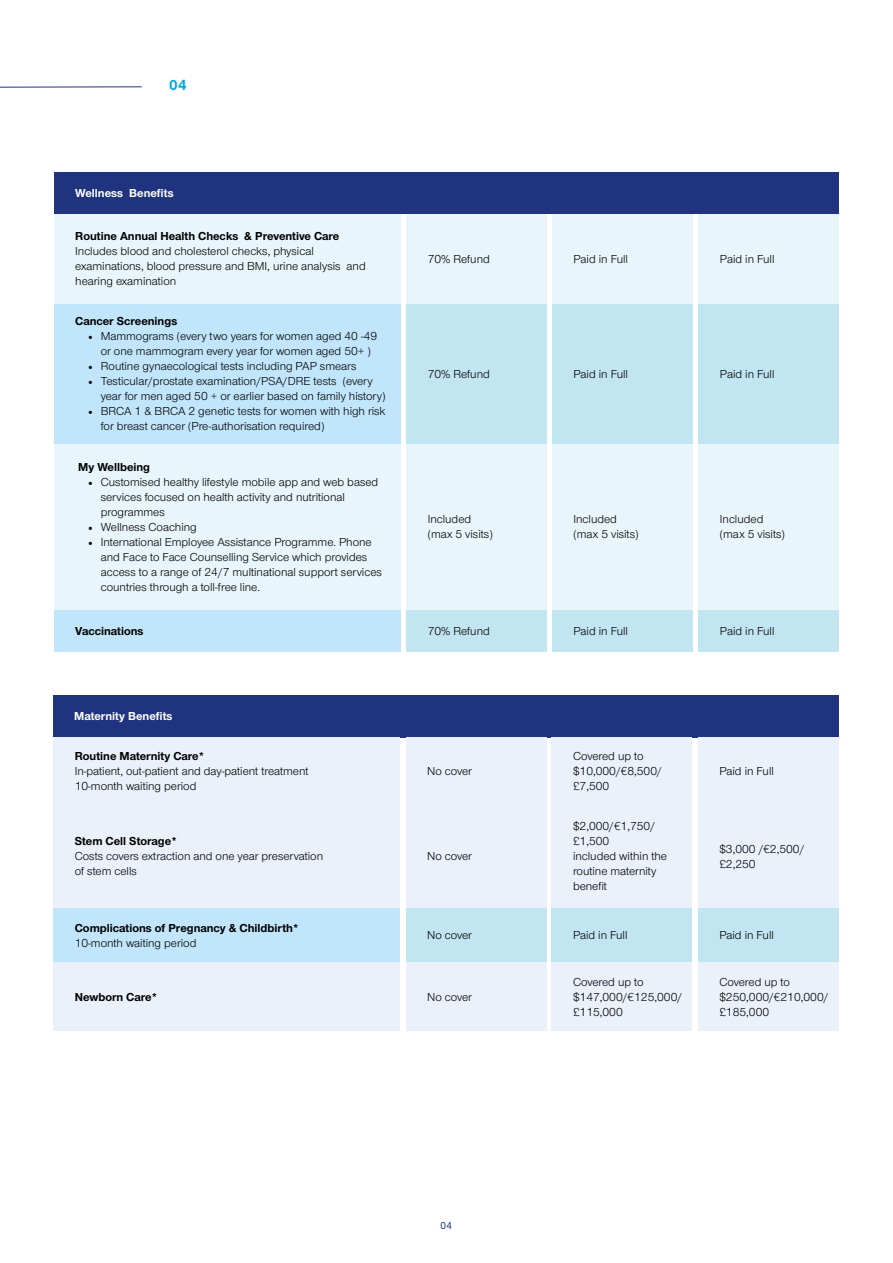
<style>
.page{position:relative;width:893px;height:1263px;background:#fff}
.page>*{position:absolute;margin:0;border:0;box-sizing:border-box;transform-origin:0 0}
.t1{font:700 15px "UHC Sans";color:#00a6e2}
.t2{font:12px/15px "UHC Sans";color:#000}
.t3{font:700 12px "UHC Sans";color:#000}
.t4{font:700 12px "UHC Sans";color:#fff}
.t5{font:12px "UHC Sans";color:#010202}
.t6{font:10.5px "UHC Sans";color:#1f337e}
.s1{font-family:"Minion Pro"}
</style>
<div class="page">
<div style="left:54px;top:303px;width:347px;height:141px;background:#c1e6fb"></div>
<div style="left:406px;top:303px;width:141px;height:141px;background:#c2e5f2"></div>
<div style="left:552px;top:303px;width:141px;height:141px;background:#c2e5f2"></div>
<div style="left:699px;top:303px;width:140px;height:141px;background:#c2e5f2"></div>
<div style="left:54px;top:214px;width:347px;height:89px;background:#e8f5fb"></div>
<div style="left:406px;top:214px;width:141px;height:89px;background:#e8f5fb"></div>
<div style="left:552px;top:214px;width:141px;height:89px;background:#e8f5fb"></div>
<div style="left:699px;top:214px;width:140px;height:89px;background:#e8f5fb"></div>
<div style="left:54px;top:172px;width:785px;height:42px;background:#1f337e"></div>
<div style="left:54px;top:610px;width:347px;height:42px;background:#c1e6fb"></div>
<div style="left:406px;top:610px;width:141px;height:42px;background:#c2e5f2"></div>
<div style="left:552px;top:610px;width:141px;height:42px;background:#c2e5f2"></div>
<div style="left:699px;top:610px;width:140px;height:42px;background:#c2e5f2"></div>
<div style="left:54px;top:444px;width:347px;height:166px;background:#e8f5fb"></div>
<div style="left:406px;top:444px;width:141px;height:166px;background:#e8f5fb"></div>
<div style="left:552px;top:444px;width:141px;height:166px;background:#e8f5fb"></div>
<div style="left:699px;top:444px;width:140px;height:166px;background:#e8f5fb"></div>
<div style="left:53px;top:695px;width:785px;height:42px;background:#1f337e"></div>
<div style="left:53px;top:737px;width:347px;height:68px;background:#eaf1fa"></div>
<div style="left:53px;top:907px;width:347px;height:56px;background:#c1e6fb"></div>
<div style="left:53px;top:805px;width:347px;height:102px;background:#eaf1fa"></div>
<div style="left:53px;top:963px;width:347px;height:68px;background:#eaf1fa"></div>
<div style="left:406px;top:737px;width:140px;height:68px;background:#eaf1fa"></div>
<div style="left:406px;top:907px;width:140px;height:56px;background:#c2e5f2"></div>
<div style="left:406px;top:805px;width:140px;height:102px;background:#eaf1fa"></div>
<div style="left:406px;top:963px;width:140px;height:68px;background:#eaf1fa"></div>
<div style="left:552px;top:737px;width:140px;height:68px;background:#eaf1fa"></div>
<div style="left:552px;top:907px;width:140px;height:56px;background:#c2e5f2"></div>
<div style="left:552px;top:805px;width:140px;height:102px;background:#eaf1fa"></div>
<div style="left:552px;top:963px;width:140px;height:68px;background:#eaf1fa"></div>
<div style="left:698px;top:737px;width:140px;height:68px;background:#eaf1fa"></div>
<div style="left:698px;top:907px;width:140px;height:56px;background:#c2e5f2"></div>
<div style="left:698px;top:805px;width:140px;height:102px;background:#eaf1fa"></div>
<div style="left:698px;top:963px;width:140px;height:68px;background:#eaf1fa"></div>
<svg style="left:0;top:86px;width:142px;height:2px"></svg>
<p class="t1" style="left:169px;top:75px;width:19px">04</p>
<p class="t4" style="left:75px;top:185px;width:100px">Wellness Benefits</p>
<p class="t3" style="left:75px;top:228px;width:266px">Routine Annual Health Checks &amp; Preventive Care</p>
<p class="t2" style="left:75px;top:243px;width:240px">Includes blood and cholesterol checks, physical</p>
<p class="t2" style="left:75px;top:258px;width:292px">examinations, blood pressure and BMI, urine analysis and hearing examination</p>
<p class="t3" style="left:75px;top:313px;width:104px">Cancer Screenings</p>
<p class="t2" style="left:88px;top:328px;width:291px;text-align:center"><span class="s1">•</span> Mammograms (every two years for women aged 40 -49 or one mammogram every year for women aged 50+ )</p>
<p class="t2" style="left:88px;top:358px;width:270px"><span class="s1">•</span> Routine gynaecological tests including PAP smears</p>
<p class="t2" style="left:101px;top:373px;width:286px;text-indent:-13px"><span class="s1">•</span> Testicular/prostate examination/PSA/DRE tests (every year for men aged 50 + or earlier based on family history)</p>
<p class="t2" style="left:101px;top:403px;width:286px;text-indent:-13px"><span class="s1">•</span> BRCA 1 &amp; BRCA 2 genetic tests for women with high risk for breast cancer (Pre-authorisation required)</p>
<p class="t3" style="left:78px;top:459px;width:73px">My Wellbeing</p>
<p class="t2" style="left:101px;top:474px;width:279px;text-indent:-13px"><span class="s1">•</span> Customised healthy lifestyle mobile app and web based services focused on health activity and nutritional programmes</p>
<p class="t2" style="left:88px;top:519px;width:110px"><span class="s1">•</span> Wellness Coaching</p>
<p class="t2" style="left:101px;top:534px;width:283px;text-indent:-13px"><span class="s1">•</span> International Employee Assistance Programme. Phone and Face to Face Counselling Service which provides access to a range of 24/7 multinational support services countries through a toll-free line.</p>
<p class="t2" style="left:428px;top:251px;width:64px">70% Refund</p>
<p class="t5" style="left:573px;top:251px;width:56px">Paid in Full</p>
<p class="t2" style="left:720px;top:251px;width:56px">Paid in Full</p>
<p class="t2" style="left:428px;top:366px;width:64px">70% Refund</p>
<p class="t2" style="left:573px;top:366px;width:56px">Paid in Full</p>
<p class="t2" style="left:720px;top:366px;width:56px">Paid in Full</p>
<p class="t2" style="left:428px;top:511px;width:45px">Included</p>
<p class="t2" style="left:428px;top:526px;width:66px">(max 5 visits)</p>
<p class="t2" style="left:573px;top:511px;width:45px">Included</p>
<p class="t2" style="left:573px;top:526px;width:66px">(max 5 visits)</p>
<p class="t2" style="left:720px;top:511px;width:45px">Included</p>
<p class="t2" style="left:720px;top:526px;width:66px">(max 5 visits)</p>
<p class="t3" style="left:75px;top:623px;width:70px">Vaccinations</p>
<p class="t2" style="left:428px;top:623px;width:64px">70% Refund</p>
<p class="t2" style="left:573px;top:623px;width:56px">Paid in Full</p>
<p class="t2" style="left:720px;top:623px;width:56px">Paid in Full</p>
<p class="t4" style="left:74px;top:708px;width:100px">Maternity Benefits</p>
<p class="t3" style="left:75px;top:748px;width:132px">Routine Maternity Care*</p>
<p class="t2" style="left:75px;top:763px;width:235px">In-patient, out-patient and day-patient treatment</p>
<p class="t2" style="left:75px;top:778px;width:123px">10-month waiting period</p>
<p class="t3" style="left:75px;top:833px;width:104px">Stem Cell Storage*</p>
<p class="t2" style="left:75px;top:848px;width:250px">Costs covers extraction and one year preservation</p>
<p class="t2" style="left:75px;top:863px;width:64px">of stem cells</p>
<p class="t3" style="left:75px;top:919px;width:226px">Complications of Pregnancy &amp; Childbirth*</p>
<p class="t2" style="left:75px;top:935px;width:123px">10-month waiting period</p>
<p class="t3" style="left:75px;top:988px;width:85px">Newborn Care*</p>
<p class="t2" style="left:427px;top:763px;width:46px">No cover</p>
<p class="t2" style="left:427px;top:848px;width:46px">No cover</p>
<p class="t2" style="left:427px;top:927px;width:46px">No cover</p>
<p class="t2" style="left:427px;top:989px;width:46px">No cover</p>
<p class="t6" style="left:440px;top:1219px;width:13px">04</p>
<p class="t2" style="left:573px;top:748px;width:72px">Covered up to</p>
<p class="t2" style="left:573px;top:763px;width:90px">$10,000/€8,500/ £7,500</p>
<p class="t2" style="left:573px;top:818px;width:84px">$2,000/€1,750/ £1,500</p>
<p class="t2" style="left:573px;top:848px;width:96px">included within the</p>
<p class="t2" style="left:573px;top:863px;width:85px">routine maternity benefit</p>
<p class="t2" style="left:573px;top:927px;width:56px">Paid in Full</p>
<p class="t2" style="left:573px;top:974px;width:111px">Covered up to $147,000/€125,000/ £115,000</p>
<p class="t2" style="left:719px;top:763px;width:56px">Paid in Full</p>
<p class="t2" style="left:719px;top:841px;width:87px">$3,000 /€2,500/ £2,250</p>
<p class="t2" style="left:719px;top:927px;width:56px">Paid in Full</p>
<p class="t2" style="left:719px;top:974px;width:111px">Covered up to $250,000/€210,000/ £185,000</p>
</div>
